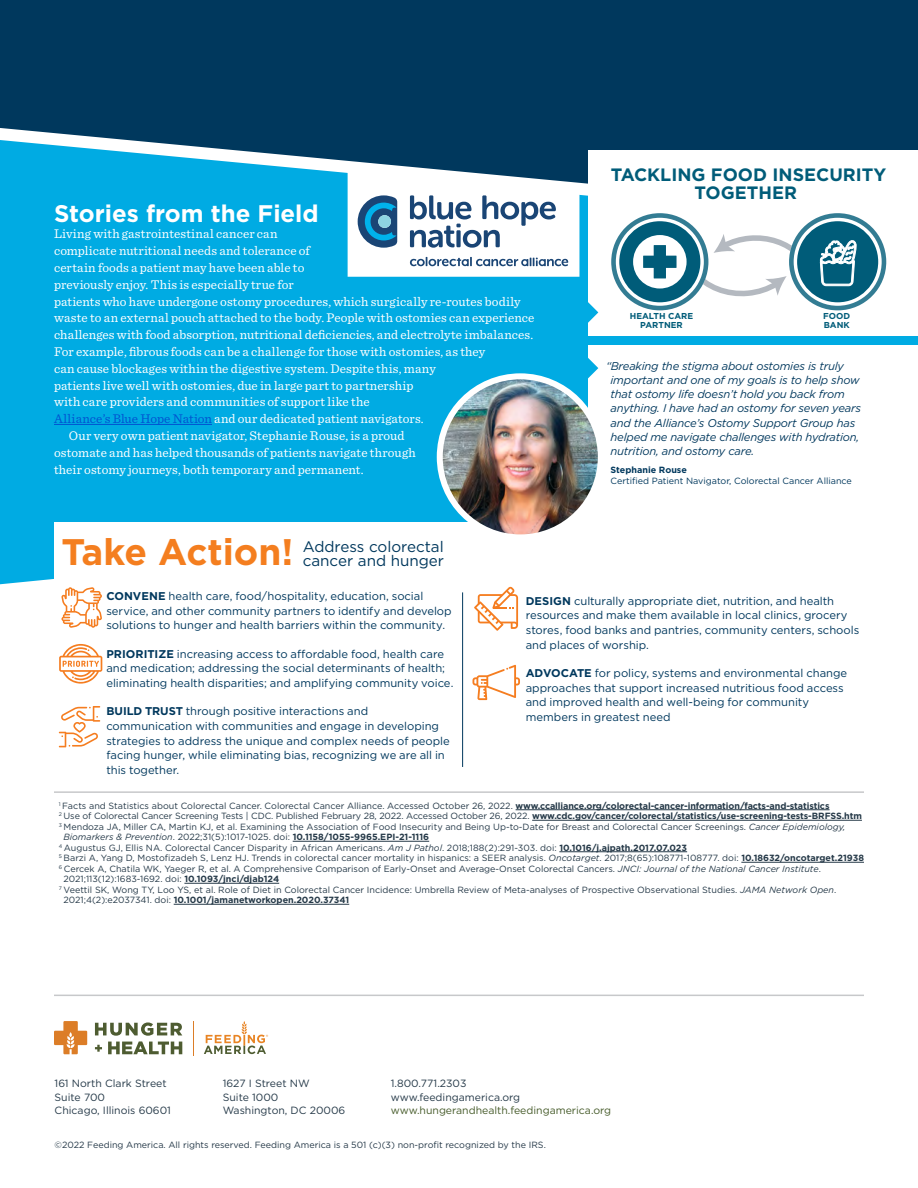
<style>
.page{position:relative;width:918px;height:1188px;background:#fff}
.page>*{position:absolute;margin:0;border:0;box-sizing:border-box;transform-origin:0 0}
.t1{font:700 36.9px "Gotham";color:#f47e1f}
.t2{font:700 24px "Gotham";color:#fff}
.t3{font:700 17.85px/17.7px "Gotham";color:#005c79;text-align:center}
.t4{font:15.15px/14.1px "Gotham";color:#00385d}
.t5{font:13.2px "Sentinel";letter-spacing:.005em;color:#fff}
.t6{font:11.25px/14.7px "Gotham";color:#00385d}
.t7{font:italic 11.25px/14.2px "Gotham";letter-spacing:-.02em;color:#00385d}
.t8{font:10.5px/13.5px "Gotham";color:#253948}
.t9{font:10.5px "Gotham";color:#465b2a}
.t10{font:9px "Gotham";color:#253948}
.t11{font:700 9px "Gotham";color:#253948}
.t12{font:9px "Gotham";color:#00385d}
.t13{font:700 9px "Gotham";color:#00385d}
.t14{font:700 8.55px/8.6px "Gotham";color:#005c79;text-align:center}
.s1{color:#0054d1}
.s2{font-weight:700}
.s3{font-style:italic}
.s4{font-weight:400;font-style:italic}
.s5{font-weight:400}
</style>
<div class="page">
<div style="left:0;top:234px;width:918px;height:350px;background:#00abe3"></div>
<div style="left:54px;top:522px;width:565px;height:240px;background:#fff"></div>
<svg style="left:61px;top:587px;width:41px;height:41px"></svg>
<svg style="left:59px;top:644px;width:43px;height:40px"></svg>
<svg style="left:59px;top:706px;width:41px;height:41px"></svg>
<svg style="left:474px;top:587px;width:44px;height:44px"></svg>
<svg style="left:473px;top:665px;width:47px;height:35px"></svg>
<hr style="left:462px;top:592px;width:1px;height:175px;background:#00385d">
<div style="left:0;top:0;width:918px;height:119px;background:#00385d"></div>
<svg style="left:95px;top:1022px;width:87px;height:32px"></svg>
<svg style="left:204px;top:1021px;width:64px;height:33px"></svg>
<hr style="left:193px;top:1021px;width:1px;height:35px;background:#dc7d27">
<svg style="left:54px;top:1021px;width:33px;height:33px"></svg>
<svg style="left:0;top:119px;width:918px;height:115px;background:#1379a3"></svg>
<div style="left:589px;top:150px;width:329px;height:186px;background:#fff"></div>
<svg style="left:611px;top:213px;width:97px;height:97px"></svg>
<svg style="left:616px;top:218px;width:88px;height:88px"></svg>
<div style="left:619px;top:221px;width:81px;height:81px;background:#005c79;border-radius:50%"></div>
<svg style="left:633px;top:231px;width:167px;height:70px"></svg>
<svg style="left:789px;top:213px;width:97px;height:97px"></svg>
<svg style="left:793px;top:217px;width:89px;height:89px"></svg>
<div style="left:797px;top:221px;width:81px;height:81px;background:#005c79;border-radius:50%"></div>
<svg style="left:820px;top:240px;width:37px;height:46px"></svg>
<div style="left:589px;top:346px;width:329px;height:306px;background:#fff"></div>
<hr style="left:54px;top:995px;width:810px;height:1px;background:#c7c8ca">
<hr style="left:54px;top:791px;width:810px;height:2px;background:#c7c8ca">
<hr style="left:516px;top:810px;width:314px;height:1px;background:#253948">
<hr style="left:532px;top:820px;width:330px;height:1px;background:#253948">
<hr style="left:293px;top:841px;width:136px;height:1px;background:#253948">
<hr style="left:559px;top:852px;width:128px;height:1px;background:#253948">
<hr style="left:741px;top:862px;width:123px;height:1px;background:#253948">
<hr style="left:184px;top:883px;width:95px;height:1px;background:#253948">
<hr style="left:174px;top:904px;width:175px;height:1px;background:#253948">
<hr style="left:54px;top:424px;width:158px;height:1px;background:#0054d1">
<svg style="left:348px;top:171px;width:231px;height:106px"></svg>
<svg style="left:543px;top:285px;width:55px;height:111px;background:#27b7e7"></svg>
<div style="left:559px;top:497px;width:47px;height:40px;background:#fff"></div>
<img style="left:440px;top:376px;width:161px;height:161px;border-radius:81px">
<div style="left:437px;top:373px;width:167px;height:167px;border:6px solid #fff;border-radius:50%"></div>
<h2 class="t2" style="left:54px;top:197px;width:266px">Stories from the Field</h2>
<h3 class="t5" style="left:54px;top:224px;width:225px">Living with gastrointestinal cancer can</h3>
<h3 class="t5" style="left:54px;top:241px;width:258px">complicate nutritional needs and tolerance of</h3>
<h3 class="t5" style="left:54px;top:258px;width:252px">certain foods a patient may have been able to</h3>
<h3 class="t5" style="left:54px;top:275px;width:241px">previously enjoy. This is especially true for</h3>
<h3 class="t5" style="left:54px;top:292px;width:468px">patients who have undergone ostomy procedures, which surgically re-routes bodily</h3>
<h3 class="t5" style="left:54px;top:308px;width:482px">waste to an external pouch attached to the body. People with ostomies can experience</h3>
<h3 class="t5" style="left:54px;top:325px;width:481px">challenges with food absorption, nutritional deficiencies, and electrolyte imbalances.</h3>
<h3 class="t5" style="left:54px;top:342px;width:433px">For example, fibrous foods can be a challenge for those with ostomies, as they</h3>
<h3 class="t5" style="left:54px;top:359px;width:383px">can cause blockages within the digestive system. Despite this, many</h3>
<h3 class="t5" style="left:54px;top:376px;width:361px">patients live well with ostomies, due in large part to partnership</h3>
<h3 class="t5" style="left:54px;top:392px;width:317px">with care providers and communities of support like the</h3>
<h3 class="t5" style="left:54px;top:409px;width:371px"><span class="s1">Alliance’s Blue Hope Nation</span> and our dedicated patient navigators.</h3>
<h3 class="t5" style="left:69px;top:426px;width:337px">Our very own patient navigator, Stephanie Rouse, is a proud</h3>
<h3 class="t5" style="left:54px;top:443px;width:363px">ostomate and has helped thousands of patients navigate through</h3>
<h3 class="t5" style="left:54px;top:460px;width:311px">their ostomy journeys, both temporary and permanent.</h3>
<h1 class="t1" style="left:62px;top:528px;width:233px">Take Action!</h1>
<h3 class="t4" style="left:303px;top:539px;width:143px">Address colorectal cancer and hunger</h3>
<h3 class="t3" style="left:611px;top:165px;width:277px">TACKLING FOOD INSECURITY<br>TOGETHER</h3>
<p class="t14" style="left:630px;top:312px;width:65px">HEALTH CARE<br>PARTNER</p>
<p class="t14" style="left:823px;top:312px;width:28px;text-align:left">FOOD<br>BANK</p>
<p class="t7" style="left:611px;top:358px;width:252px;text-indent:-4px">“Breaking the stigma about ostomies is truly important and one of my goals is to help show that ostomy life doesn’t hold you back from anything. I have had an ostomy for seven years and the Alliance’s Ostomy Support Group has helped me navigate challenges with hydration, nutrition, and ostomy care.</p>
<p class="t13" style="left:611px;top:464px;width:78px">Stephanie Rouse</p>
<p class="t12" style="left:611px;top:476px;width:243px">Certified Patient Navigator, Colorectal Cancer Alliance</p>
<p class="t6" style="left:106px;top:588px;width:347px"><span class="s2">CONVENE</span> health care, food/hospitality, education, social service, and other community partners to identify and develop solutions to hunger and health barriers within the community.</p>
<p class="t6" style="left:106px;top:646px;width:349px"><span class="s2">PRIORITIZE</span> increasing access to affordable food, health care and medication; addressing the social determinants of health; eliminating health disparities; and amplifying community voice.</p>
<p class="t6" style="left:106px;top:704px;width:345px"><span class="s2">BUILD TRUST</span> through positive interactions and communication with communities and engage in developing strategies to address the unique and complex needs of people facing hunger, while eliminating bias, recognizing we are all in this together.</p>
<p class="t6" style="left:526px;top:593px;width:335px"><span class="s2">DESIGN</span> culturally appropriate diet, nutrition, and health resources and make them available in local clinics, grocery stores, food banks and pantries, community centers, schools and places of worship.</p>
<p class="t6" style="left:526px;top:665px;width:323px"><span class="s2">ADVOCATE</span> for policy, systems and environmental change approaches that support increased nutritious food access and improved health and well-being for community members in greatest need</p>
<p class="t10" style="left:59px;top:800px;width:772px"><sup>1</sup> Facts and Statistics about Colorectal Cancer. Colorectal Cancer Alliance. Accessed October 26, 2022. <span class="s2">www.ccalliance.org/colorectal-cancer-information/facts-and-statistics</span></p>
<p class="t10" style="left:59px;top:810px;width:805px"><sup>2</sup> Use of Colorectal Cancer Screening Tests | CDC. Published February 28, 2022. Accessed October 26, 2022. <span class="s2">www.cdc.gov/cancer/colorectal/statistics/use-screening-tests-BRFSS.htm</span></p>
<p class="t10" style="left:59px;top:821px;width:788px"><sup>3</sup> Mendoza JA, Miller CA, Martin KJ, et al. Examining the Association of Food Insecurity and Being Up-to-Date for Breast and Colorectal Cancer Screenings. <span class="s3">Cancer Epidemiology,</span></p>
<p class="t11" style="left:63px;top:831px;width:367px"><span class="s4">Biomarkers &amp; Prevention</span><span class="s5">. 2022;31(5):1017-1025. doi:</span> 10.1158/1055-9965.EPI-21-1116</p>
<p class="t10" style="left:59px;top:842px;width:630px"><sup>4</sup> Augustus GJ, Ellis NA. Colorectal Cancer Disparity in African Americans. <span class="s3">Am J Pathol</span>. 2018;188(2):291-303. doi: <span class="s2">10.1016/j.ajpath.2017.07.023</span></p>
<p class="t10" style="left:59px;top:852px;width:807px"><sup>5</sup> Barzi A, Yang D, Mostofizadeh S, Lenz HJ. Trends in colorectal cancer mortality in hispanics: a SEER analysis. <span class="s3">Oncotarget</span>. 2017;8(65):108771-108777. doi: <span class="s2">10.18632/oncotarget.21938</span></p>
<p class="t10" style="left:59px;top:863px;width:764px"><sup>6</sup> Cercek A, Chatila WK, Yaeger R, et al. A Comprehensive Comparison of Early-Onset and Average-Onset Colorectal Cancers. <span class="s3">JNCI: Journal of the National Cancer Institute</span>.</p>
<p class="t10" style="left:63px;top:873px;width:217px">2021;113(12):1683-1692. doi: <span class="s2">10.1093/jnci/djab124</span></p>
<p class="t10" style="left:59px;top:884px;width:779px"><sup>7</sup> Veettil SK, Wong TY, Loo YS, et al. Role of Diet in Colorectal Cancer Incidence: Umbrella Review of Meta-analyses of Prospective Observational Studies. <span class="s3">JAMA Network Open</span>.</p>
<p class="t11" style="left:63px;top:894px;width:287px"><span class="s5">2021;4(2):e2037341. doi:</span> 10.1001/jamanetworkopen.2020.37341</p>
<p class="t8" style="left:55px;top:1077px;width:118px">161 North Clark Street<br>Suite 700<br>Chicago, Illinois 60601</p>
<p class="t8" style="left:223px;top:1077px;width:124px">1627 I Street NW<br>Suite 1000<br>Washington, DC 20006</p>
<p class="t8" style="left:391px;top:1077px;width:131px">1.800.771.2303 www.feedingamerica.org</p>
<p class="t9" style="left:391px;top:1104px;width:222px">www.hungerandhealth.feedingamerica.org</p>
<p class="t10" style="left:55px;top:1139px;width:493px">©2022 Feeding America. All rights reserved. Feeding America is a 501 (c)(3) non-profit recognized by the IRS.</p>
</div>
